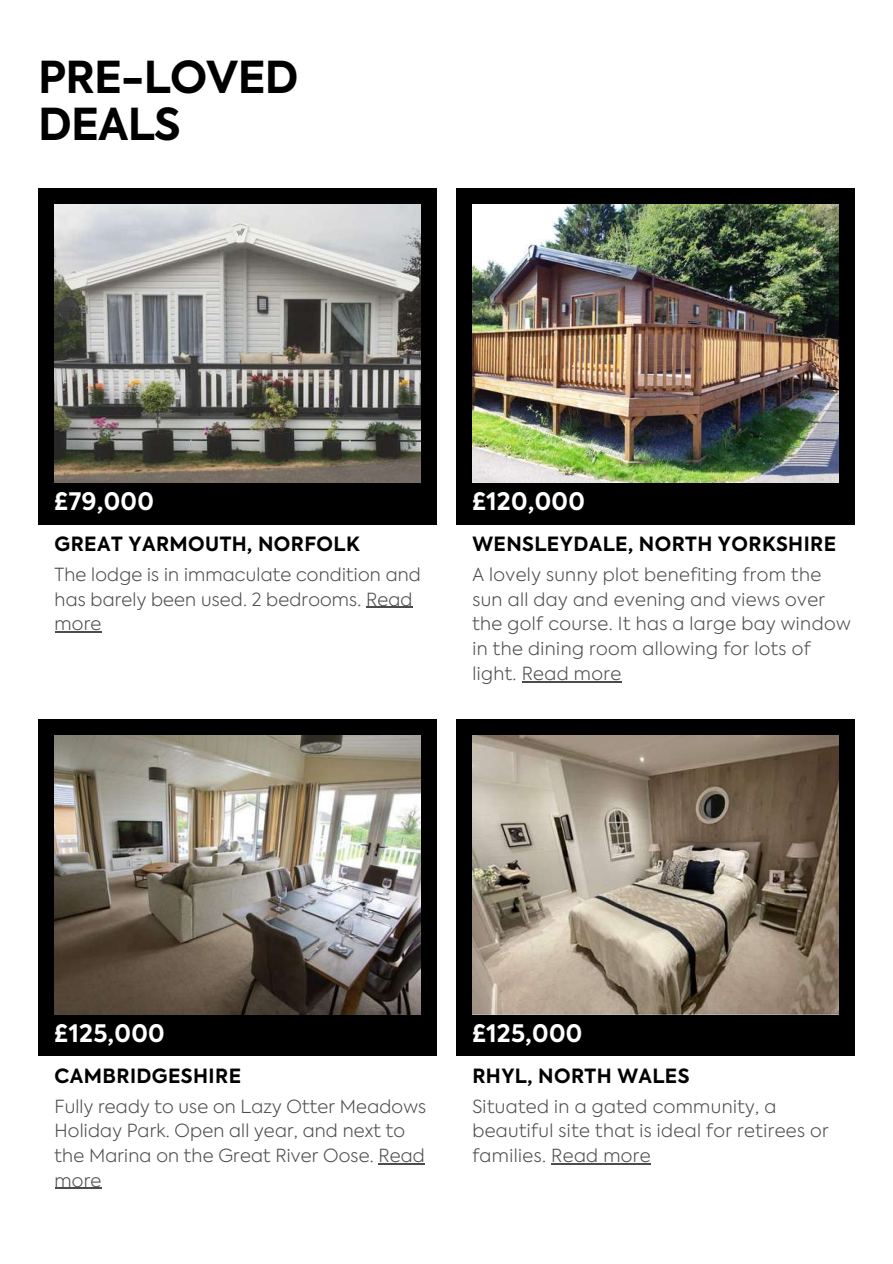
<style>
.page{position:relative;width:893px;height:1264px;background:#fff}
.page>*{position:absolute;margin:0;border:0;box-sizing:border-box;transform-origin:0 0}
.t1{font:700 43.65px/47.2px "Axiforma";letter-spacing:-.02em;color:#000001}
.t2{font:700 24px "Axiforma";letter-spacing:.015em;color:#fff}
.t3{font:700 19.5px "Axiforma";letter-spacing:.02em;color:#000}
.t4{font:300 18px/24.8px "Axiforma";letter-spacing:.02em;color:#4c4c4c}
</style>
<div class="page">
<div style="left:38px;top:188px;width:398px;height:336px;background:#000"></div>
<img style="left:54px;top:204px;width:367px;height:279px">
<hr style="left:366px;top:606px;width:46px;height:2px;background:#4c4c4c">
<hr style="left:55px;top:631px;width:46px;height:1px;background:#4c4c4c">
<div style="left:38px;top:719px;width:398px;height:336px;background:#000"></div>
<img style="left:54px;top:735px;width:367px;height:279px">
<hr style="left:378px;top:1163px;width:47px;height:1px;background:#4c4c4c">
<hr style="left:55px;top:1187px;width:46px;height:1px;background:#4c4c4c">
<div style="left:456px;top:188px;width:398px;height:336px;background:#000"></div>
<img style="left:472px;top:204px;width:366px;height:279px">
<hr style="left:521px;top:681px;width:100px;height:1px;background:#4c4c4c">
<div style="left:456px;top:719px;width:398px;height:336px;background:#000"></div>
<img style="left:472px;top:735px;width:366px;height:279px">
<hr style="left:551px;top:1163px;width:100px;height:1px;background:#4c4c4c">
<h1 class="t1" style="left:38px;top:57px;width:262px">PRE-LOVED<br>DEALS</h1>
<h2 class="t2" style="left:54px;top:491px;width:101px">£79,000</h2>
<p class="t3" style="left:55px;top:536px;width:306px">GREAT YARMOUTH, NORFOLK</p>
<p class="t4" style="left:55px;top:563px;width:368px">The lodge is in immaculate condition and has barely been used. 2 bedrooms. Read more</p>
<h2 class="t2" style="left:472px;top:491px;width:114px">£120,000</h2>
<p class="t3" style="left:472px;top:536px;width:365px">WENSLEYDALE, NORTH YORKSHIRE</p>
<p class="t4" style="left:472px;top:563px;width:380px">A lovely sunny plot benefiting from the sun all day and evening and views over the golf course. It has a large bay window in the dining room allowing for lots of light. Read more</p>
<h2 class="t2" style="left:54px;top:1022px;width:112px">£125,000</h2>
<p class="t3" style="left:55px;top:1068px;width:188px">CAMBRIDGESHIRE</p>
<p class="t4" style="left:55px;top:1095px;width:373px">Fully ready to use on Lazy Otter Meadows<br>Holiday Park. Open all year, and next to the Marina on the Great River Oose. Read more</p>
<h2 class="t2" style="left:472px;top:1022px;width:112px">£125,000</h2>
<p class="t3" style="left:472px;top:1068px;width:219px">RHYL, NORTH WALES</p>
<p class="t4" style="left:472px;top:1095px;width:358px">Situated in a gated community, a beautiful site that is ideal for retirees or families. Read more</p>
</div>
